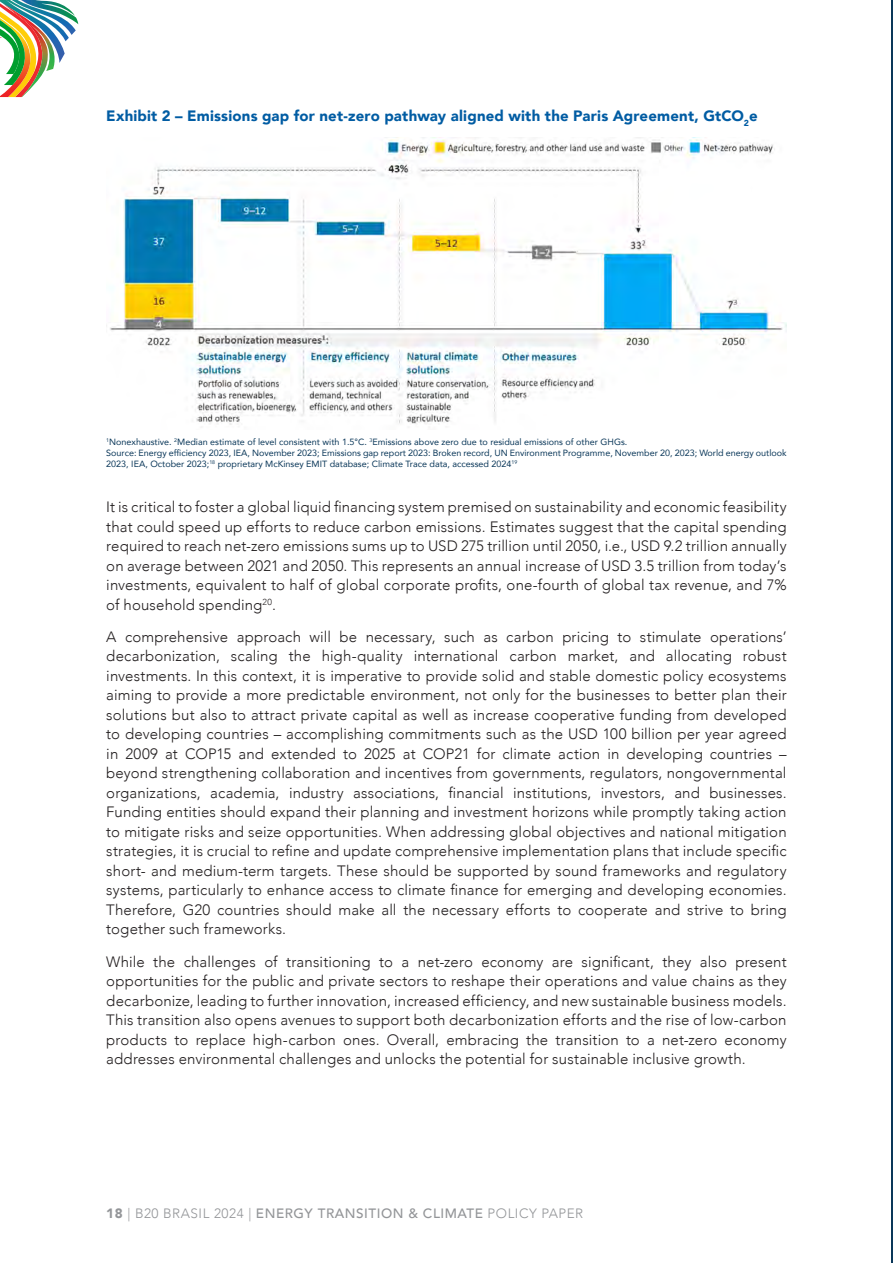
<style>
.page{position:relative;width:893px;height:1263px;background:#fff}
.page>*{position:absolute;margin:0;border:0;box-sizing:border-box;transform-origin:0 0}
.t1{font:300 15px/19.5px "Avenir";letter-spacing:.01em;color:#231f20;text-align:justify}
.t2{font:900 15px "Avenir";letter-spacing:.015em;color:#015ca3}
.t3{font:300 13.5px "Avenir";letter-spacing:.04em;color:#939598}
.t4{font:9px/11.2px "Avenir";color:#0a3759}
.s1{font-weight:900}
.s2{font-weight:500}
</style>
<div class="page">
<img style="left:106px;top:139px;width:681px;height:286px">
<hr style="left:892px;top:0;width:1px;height:1263px;background:#0a3759">
<img style="left:69px;top:24px;width:7px;height:11px">
<img style="left:56px;top:24px;width:13px;height:39px">
<img style="left:54px;top:24px;width:2px;height:41px">
<img style="left:0;top:0;width:54px;height:97px">
<img style="left:4px;top:0;width:74px;height:24px">
<p class="t2" style="left:106px;top:103px;width:653px">Exhibit 2 – Emissions gap for net-zero pathway aligned with the Paris Agreement, GtCO<sub>2</sub>e</p>
<p class="t4" style="left:106px;top:435px;width:682px"><sup>1</sup>Nonexhaustive. <sup>2</sup>Median estimate of level consistent with 1.5°C. <sup>3</sup>Emissions above zero due to residual emissions of other GHGs.<br>Source: Energy efficiency 2023, IEA, November 2023; Emissions gap report 2023: Broken record, UN Environment Programme, November 20, 2023; World energy outlook<br>2023, IEA, October 2023;<sup>18</sup> proprietary McKinsey EMIT database; Climate Trace data, accessed 2024<sup>19</sup></p>
<p class="t1" style="left:106px;top:497px;width:682px">It is critical to foster a global liquid financing system premised on sustainability and economic feasibility that could speed up efforts to reduce carbon emissions. Estimates suggest that the capital spending required to reach net-zero emissions sums up to USD 275 trillion until 2050, i.e., USD 9.2 trillion annually on average between 2021 and 2050. This represents an annual increase of USD 3.5 trillion from today’s investments, equivalent to half of global corporate profits, one-fourth of global tax revenue, and 7% of household spending<sup>20</sup>.</p>
<p class="t1" style="left:106px;top:627px;width:682px">A comprehensive approach will be necessary, such as carbon pricing to stimulate operations’ decarbonization, scaling the high-quality international carbon market, and allocating robust investments. In this context, it is imperative to provide solid and stable domestic policy ecosystems aiming to provide a more predictable environment, not only for the businesses to better plan their solutions but also to attract private capital as well as increase cooperative funding from developed to developing countries – accomplishing commitments such as the USD 100 billion per year agreed in 2009 at COP15 and extended to 2025 at COP21 for climate action in developing countries – beyond strengthening collaboration and incentives from governments, regulators, nongovernmental organizations, academia, industry associations, financial institutions, investors, and businesses.<br>Funding entities should expand their planning and investment horizons while promptly taking action to mitigate risks and seize opportunities. When addressing global objectives and national mitigation strategies, it is crucial to refine and update comprehensive implementation plans that include specific short- and medium-term targets. These should be supported by sound frameworks and regulatory systems, particularly to enhance access to climate finance for emerging and developing economies.<br>Therefore, G20 countries should make all the necessary efforts to cooperate and strive to bring together such frameworks.</p>
<p class="t1" style="left:106px;top:952px;width:682px">While the challenges of transitioning to a net-zero economy are significant, they also present opportunities for the public and private sectors to reshape their operations and value chains as they decarbonize, leading to further innovation, increased efficiency, and new sustainable business models.<br>This transition also opens avenues to support both decarbonization efforts and the rise of low-carbon products to replace high-carbon ones. Overall, embracing the transition to a net-zero economy addresses environmental challenges and unlocks the potential for sustainable inclusive growth.</p>
<p class="t3" style="left:106px;top:1205px;width:478px"><span class="s1">18</span> | B20 BRASIL 2024 | <span class="s2">ENERGY TRANSITION &amp; CLIMATE</span> POLICY PAPER</p>
</div>
